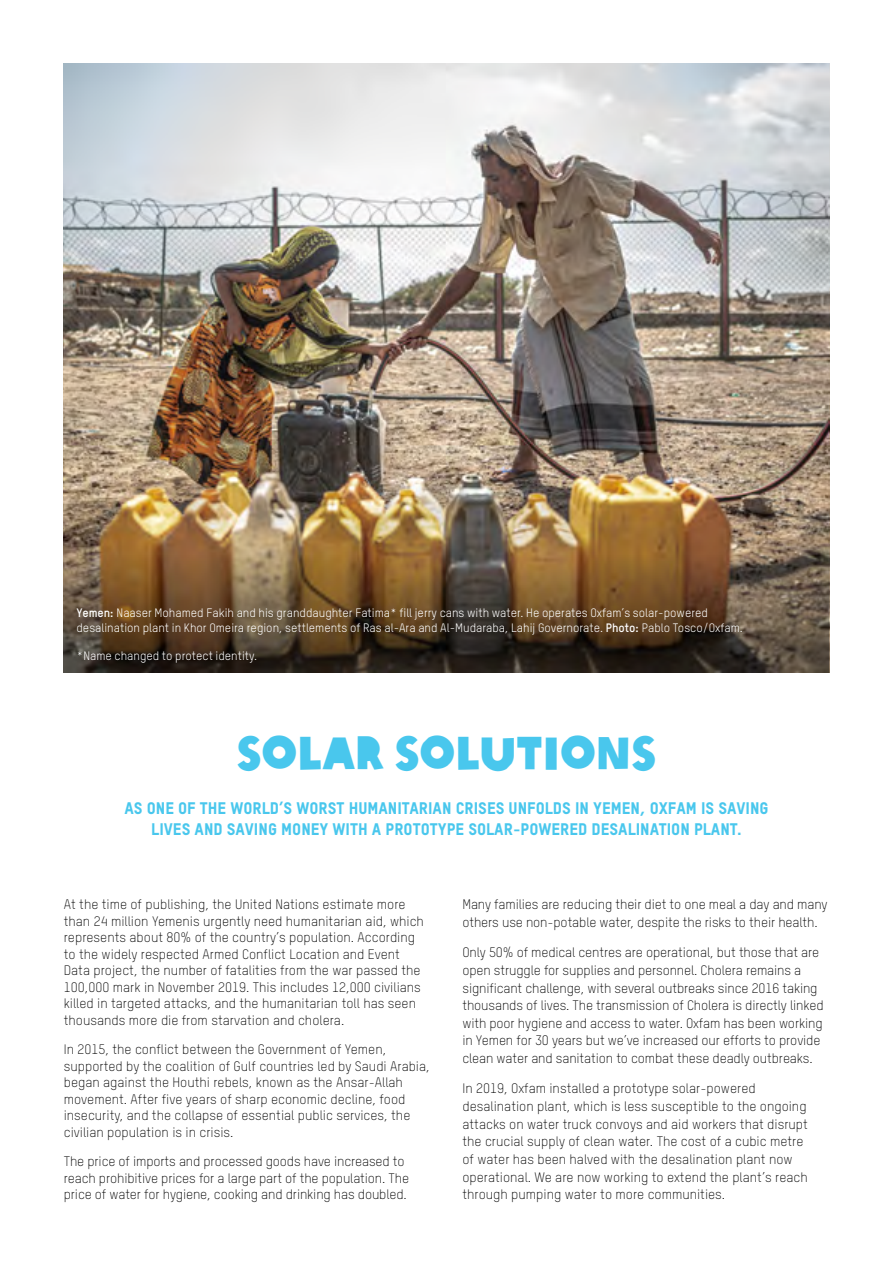
<style>
.page{position:relative;width:893px;height:1263px;background:#fff}
.page>*{position:absolute;margin:0;border:0;box-sizing:border-box;transform-origin:0 0}
.t1{font:45px "Oxfam Global Headline";color:#49c7ed}
.t2{font:16.5px/21px "Oxfam TSTARPRO Headline";color:#49c7ed;text-align:center}
.t3{font:300 13.5px/16.5px "Oxfam TSTARPRO";color:#000}
.t4{font:12px/15px "Oxfam TSTARPRO";color:#fff}
.s1{font-weight:700}
</style>
<div class="page">
<img style="left:64px;top:64px;width:765px;height:481px">
<svg style="left:64px;top:545px;width:765px;height:128px;background:#60482e"></svg>
<p class="t4" style="left:77px;top:605px;width:668px"><span class="s1">Yemen:</span> Naaser Mohamed Fakih and his granddaughter Fatima* fill jerry cans with water. He operates Oxfam’s solar-powered desalination plant in Khor Omeira region, settlements of Ras al-Ara and Al-Mudaraba, Lahij Governorate. <span class="s1">Photo:</span> Pablo Tosco/Oxfam.</p>
<p class="t4" style="left:77px;top:648px;width:182px">*Name changed to protect identity.</p>
<h1 class="t1" style="left:237px;top:715px;width:421px">SOLAR SOLUTIONS</h1>
<p class="t2" style="left:124px;top:797px;width:646px">AS ONE OF THE WORLD’S WORST HUMANITARIAN CRISES UNFOLDS IN YEMEN, OXFAM IS SAVING<br>LIVES AND SAVING MONEY WITH A PROTOTYPE SOLAR-POWERED DESALINATION PLANT.</p>
<p class="t3" style="left:64px;top:896px;width:362px">At the time of publishing, the United Nations estimate more than 24 million Yemenis urgently need humanitarian aid, which represents about 80% of the country’s population. According to the widely respected Armed Conflict Location and Event Data project, the number of fatalities from the war passed the 100,000 mark in November 2019. This includes 12,000 civilians killed in targeted attacks, and the humanitarian toll has seen thousands more die from starvation and cholera.</p>
<p class="t3" style="left:64px;top:1041px;width:368px">In 2015, the conflict between the Government of Yemen, supported by the coalition of Gulf countries led by Saudi Arabia, began against the Houthi rebels, known as the Ansar-Allah movement. After five years of sharp economic decline, food insecurity, and the collapse of essential public services, the civilian population is in crisis.</p>
<p class="t3" style="left:64px;top:1153px;width:347px">The price of imports and processed goods have increased to reach prohibitive prices for a large part of the population. The price of water for hygiene, cooking and drinking has doubled.</p>
<p class="t3" style="left:462px;top:895px;width:367px;line-height:17.7px">Many families are reducing their diet to one meal a day and many others use non-potable water, despite the risks to their health.</p>
<p class="t3" style="left:462px;top:943px;width:363px;line-height:17.7px">Only 50% of medical centres are operational, but those that are open struggle for supplies and personnel. Cholera remains a significant challenge, with several outbreaks since 2016 taking thousands of lives. The transmission of Cholera is directly linked with poor hygiene and access to water. Oxfam has been working in Yemen for 30 years but we’ve increased our efforts to provide clean water and sanitation to combat these deadly outbreaks.</p>
<p class="t3" style="left:462px;top:1080px;width:347px;line-height:17.7px">In 2019, Oxfam installed a prototype solar-powered desalination plant, which is less susceptible to the ongoing attacks on water truck convoys and aid workers that disrupt the crucial supply of clean water. The cost of a cubic metre of water has been halved with the desalination plant now operational. We are now working to extend the plant’s reach through pumping water to more communities.</p>
</div>
